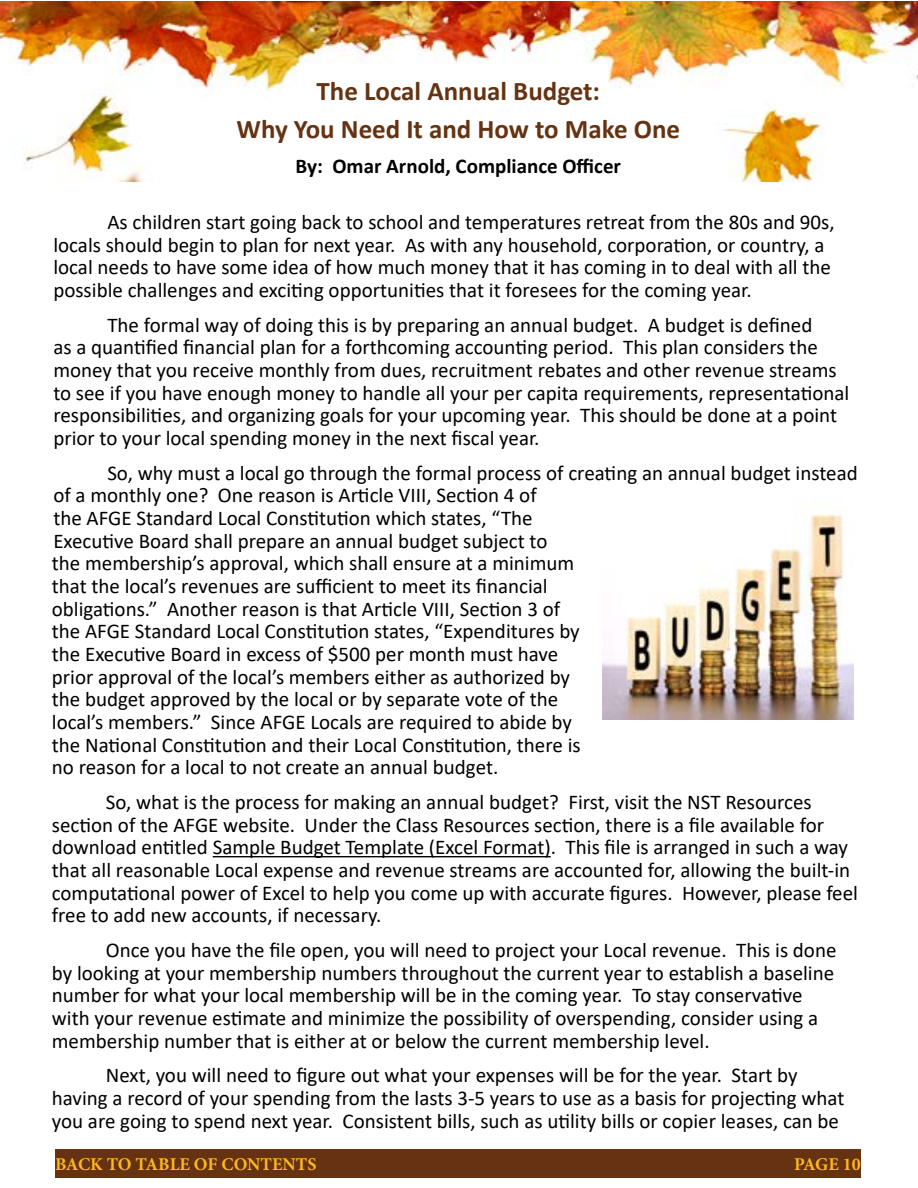
<style>
.page{position:relative;width:918px;height:1188px;background:#fff}
.page>*{position:absolute;margin:0;border:0;box-sizing:border-box;transform-origin:0 0}
.t1{font:700 27px/38px "Calibri";color:#663312;text-align:center}
.t2{font:21px/22.6px "Calibri";color:#000}
.t3{font:700 21px "Calibri";color:#000}
.t4{font:700 18px "Minion Pro";color:#ffb71e}
</style>
<div class="page">
<img style="left:0;top:1px;width:918px;height:180px">
<div style="left:55px;top:1149px;width:410px;height:28px;background:#663312"></div>
<div style="left:459px;top:1149px;width:402px;height:28px;background:#663312"></div>
<hr style="left:213px;top:856px;width:338px;height:1px;background:#000">
<img style="left:603px;top:513px;width:250px;height:207px">
<p class="t1" style="left:237px;top:72px;width:445px">The Local Annual Budget:<br>Why You Need It and How to Make One</p>
<p class="t3" style="left:296px;top:151px;width:327px">By: Omar Arnold, Compliance Officer</p>
<p class="t2" style="left:53px;top:210px;width:783px;text-indent:54px">As children start going back to school and temperatures retreat from the 80s and 90s, locals should begin to plan for next year. As with any household, corporation, or country, a local needs to have some idea of how much money that it has coming in to deal with all the possible challenges and exciting opportunities that it foresees for the coming year.</p>
<p class="t2" style="left:53px;top:313px;width:797px;text-indent:54px">The formal way of doing this is by preparing an annual budget. A budget is defined<br>as a quantified financial plan for a forthcoming accounting period. This plan considers the money that you receive monthly from dues, recruitment rebates and other revenue streams to see if you have enough money to handle all your per capita requirements, representational responsibilities, and organizing goals for your upcoming year. This should be done at a point prior to your local spending money in the next fiscal year.</p>
<p class="t2" style="left:52px;top:461px;width:807px;text-indent:55px">So, why must a local go through the formal process of creating an annual budget instead of a monthly one? One reason is Article VIII, Section 4 of<br>the AFGE Standard Local Constitution which states, “The<br>Executive Board shall prepare an annual budget subject to<br>the membership’s approval, which shall ensure at a minimum<br>that the local’s revenues are sufficient to meet its financial<br>obligations.” Another reason is that Article VIII, Section 3 of<br>the AFGE Standard Local Constitution states, “Expenditures by<br>the Executive Board in excess of $500 per month must have<br>prior approval of the local’s members either as authorized by<br>the budget approved by the local or by separate vote of the<br>local’s members.” Since AFGE Locals are required to abide by<br>the National Constitution and their Local Constitution, there is<br>no reason for a local to not create an annual budget.</p>
<p class="t2" style="left:52px;top:790px;width:808px;text-indent:54px">So, what is the process for making an annual budget? First, visit the NST Resources section of the AFGE website. Under the Class Resources section, there is a file available for download entitled Sample Budget Template (Excel Format). This file is arranged in such a way that all reasonable Local expense and revenue streams are accounted for, allowing the built-in computational power of Excel to help you come up with accurate figures. However, please feel free to add new accounts, if necessary.</p>
<p class="t2" style="left:52px;top:938px;width:786px;text-indent:54px">Once you have the file open, you will need to project your Local revenue. This is done by looking at your membership numbers throughout the current year to establish a baseline number for what your local membership will be in the coming year. To stay conservative with your revenue estimate and minimize the possibility of overspending, consider using a membership number that is either at or below the current membership level.</p>
<p class="t2" style="left:52px;top:1063px;width:794px;text-align:center">Next, you will need to figure out what your expenses will be for the year. Start by<br>having a record of your spending from the lasts 3-5 years to use as a basis for projecting what you are going to spend next year. Consistent bills, such as utility bills or copier leases, can be</p>
<p class="t4" style="left:55px;top:1151px;width:263px">BACK TO TABLE OF CONTENTS</p>
<p class="t4" style="left:794px;top:1151px;width:68px">PAGE 10</p>
</div>
